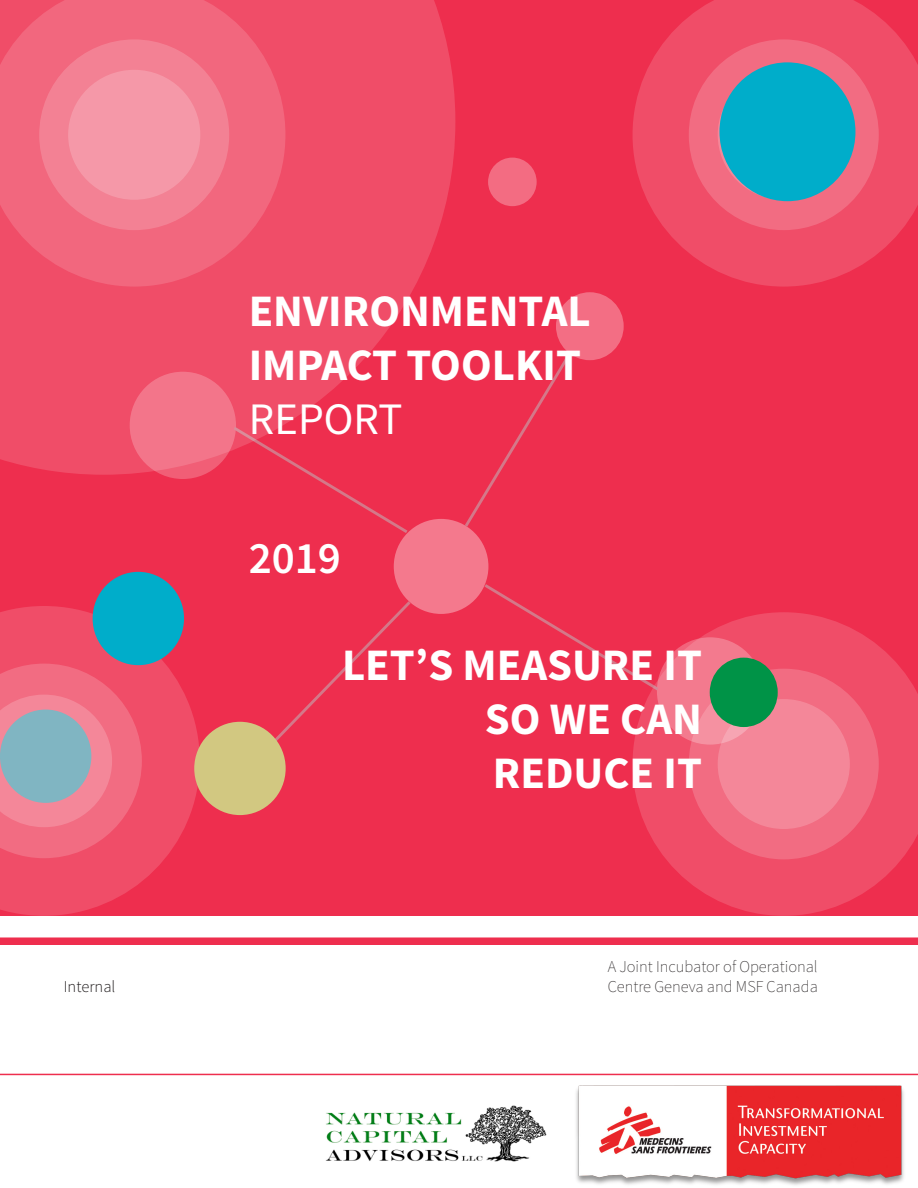
<style>
.page{position:relative;width:918px;height:1188px;background:#fff}
.page>*{position:absolute;margin:0;border:0;box-sizing:border-box;transform-origin:0 0}
.Cover_Heading{font:700 45px "Source Sans Pro";color:#fff}
.Cover_Heading-2{font:45px "Source Sans Pro";color:#fff}
.Cover_Heading-3{font:600 45px "Source Sans Pro";color:#fff}
.Cover_Body{font:200 16.5px "Source Sans Pro";color:#231f20}
.Cover_Body-2{font:300 16.5px "Source Sans Pro";color:#231f20}
</style>
<div class="page">
<hr style="left:0;top:1074px;width:918px;height:1px;background:#ee2e4e">
<div style="left:0;top:937px;width:918px;height:8px;background:#ee2e4e"></div>
<div style="left:0;top:0;width:918px;height:916px;background:#ee2e4e"></div>
<svg style="left:633px;top:0;width:285px;height:287px;fill:#f04d68"></svg>
<div style="left:689px;top:39px;width:190px;height:191px;background:#f26c82;border-radius:50%"></div>
<svg style="left:633px;top:612px;width:285px;height:304px;fill:#f04d68"></svg>
<div style="left:689px;top:669px;width:190px;height:190px;background:#f26c82;border-radius:50%"></div>
<div style="left:718px;top:699px;width:132px;height:130px;background:#f48799;border-radius:50%"></div>
<svg style="left:0;top:606px;width:199px;height:310px;fill:#f04d68"></svg>
<svg style="left:0;top:664px;width:142px;height:194px;background:#f16d83"></svg>
<div style="left:394px;top:519px;width:94px;height:95px;background:#f4798d;border-radius:50%"></div>
<svg style="left:657px;top:637px;width:106px;height:108px;background:#f27e91"></svg>
<div style="left:556px;top:292px;width:68px;height:68px;background:#f36e84;border-radius:50%"></div>
<svg style="left:463px;top:350px;width:110px;height:180px"></svg>
<svg style="left:481px;top:582px;width:181px;height:111px"></svg>
<svg style="left:207px;top:598px;width:206px;height:207px"></svg>
<svg style="left:310px;top:475px;width:101px;height:61px"></svg>
<div style="left:488px;top:158px;width:49px;height:48px;background:#f36c82;border-radius:50%"></div>
<svg style="left:0;top:0;width:455px;height:475px;background:#f05771"></svg>
<div style="left:719px;top:62px;width:136px;height:139px;background:#00adca;border-radius:50%"></div>
<div style="left:194px;top:722px;width:92px;height:93px;background:#d2c881;border-radius:50%"></div>
<div style="left:710px;top:658px;width:68px;height:69px;background:#009347;border-radius:50%"></div>
<div style="left:93px;top:572px;width:91px;height:93px;background:#00adca;border-radius:50%"></div>
<div style="left:0;top:710px;width:91px;height:93px;background:#80b5c2;border-radius:50%"></div>
<img style="left:325px;top:1105px;width:222px;height:57px">
<img style="left:564px;top:1073px;width:354px;height:112px">
<p class="Cover_Heading" style="left:249px;top:282px;width:343px">ENVIRONMENTAL</p>
<p class="Cover_Heading" style="left:249px;top:336px;width:334px">IMPACT TOOLKIT</p>
<p class="Cover_Heading-2" style="left:249px;top:391px;width:155px">REPORT</p>
<p class="Cover_Heading-3" style="left:249px;top:530px;width:94px">2019</p>
<p class="Cover_Heading" style="left:342px;top:636px;width:361px">LET’S MEASURE IT</p>
<p class="Cover_Heading" style="left:485px;top:690px;width:219px">SO WE CAN</p>
<p class="Cover_Heading" style="left:493px;top:744px;width:211px">REDUCE IT</p>
<p class="Cover_Body" style="left:608px;top:956px;width:212px">A Joint Incubator of Operational</p>
<p class="Cover_Body-2" style="left:64px;top:976px;width:53px">Internal</p>
<p class="Cover_Body" style="left:608px;top:976px;width:212px">Centre Geneva and MSF Canada</p>
</div>
